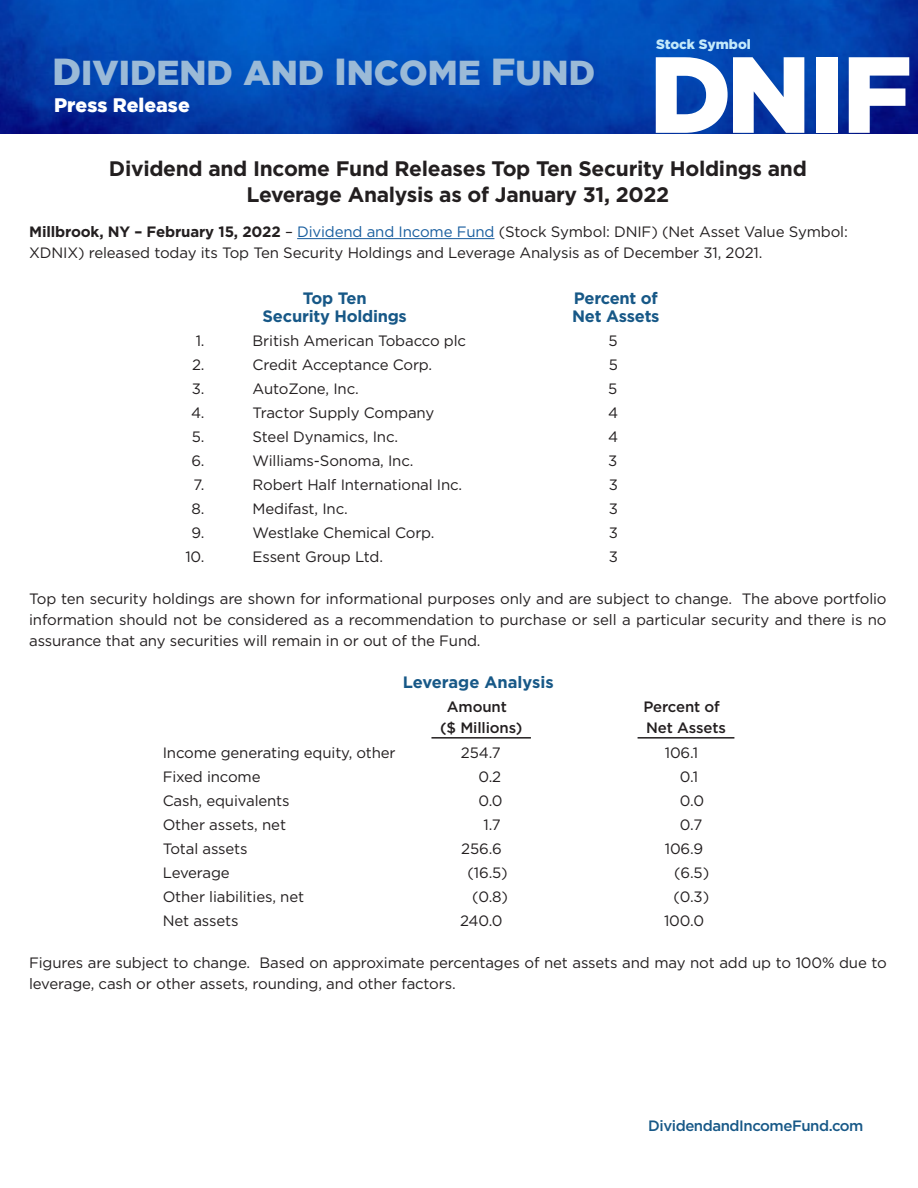
<style>
.page{position:relative;width:918px;height:1188px;background:#fff}
.page>*{position:absolute;margin:0;border:0;box-sizing:border-box;transform-origin:0 0}
.t1{font:900 108px "Gotham";color:#fff}
.t2{font:900 34.5px "Gotham";color:#9bbad7}
.Main_Headline_Page_1{font:700 21px "Gotham";letter-spacing:-.015em;color:#231f20}
.t3{font:900 19.5px "Gotham";color:#fff}
.Subhead_Blue_Light_C{font:700 16.5px "Gotham";letter-spacing:-.015em;color:#175887}
.Subhead_Blue{font:700 16.5px "Gotham";color:#175887}
.Body_Text{font:15px/21px "Gotham";letter-spacing:-.01em;color:#231f20;text-align:justify}
.Body_Text_Bold{font:15px/21px "Gotham";letter-spacing:-.01em;color:#231f20}
.Body_Text_Bold-2{font:500 15px "Gotham";letter-spacing:-.01em;color:#231f20}
.t4{font:500 15px "Gotham";letter-spacing:-.03em;color:#175887}
.t5{font:900 13.5px "Gotham";color:#c3e9fa}
.s1{font-size:37.5px}
.s2{font-style:inherit}
.s3{font-weight:700}
.s4{color:#175d9e}
</style>
<div class="page">
<img style="left:0;top:0;width:918px;height:134px">
<hr style="left:297px;top:238px;width:197px;height:1px;background:#175d9e">
<hr style="left:431px;top:737px;width:100px;height:2px;background:#231f20">
<hr style="left:638px;top:737px;width:96px;height:2px;background:#231f20">
<p class="t2" style="left:53px;top:53px;width:544px"><span class="s1">D</span><span class="s2">IVIDEND</span> AND <span class="s1">I</span>NCOME <span class="s1">F</span>UND</p>
<p class="t3" style="left:54px;top:94px;width:137px">Press Release</p>
<p class="t5" style="left:656px;top:37px;width:96px">Stock Symbol</p>
<p class="t1" style="left:649px;top:32px;width:264px">DNIF</p>
<p class="Main_Headline_Page_1" style="left:109px;top:155px;width:699px">Dividend and Income Fund Releases Top Ten Security Holdings and</p>
<p class="Main_Headline_Page_1" style="left:247px;top:180px;width:424px">Leverage Analysis as of January 31, 2022</p>
<p class="Body_Text" style="left:29px;top:221px;width:820px"><span class="s3">Millbrook, NY – February 15, 2022</span> – <span class="s4">Dividend and Income Fund</span> (Stock Symbol: DNIF) (Net Asset Value Symbol:</p>
<p class="Body_Text" style="left:29px;top:242px;width:735px">XDNIX) released today its Top Ten Security Holdings and Leverage Analysis as of December 31, 2021.</p>
<p class="Subhead_Blue_Light_C" style="left:303px;top:287px;width:65px">Top Ten</p>
<p class="Subhead_Blue_Light_C" style="left:263px;top:305px;width:146px">Security Holdings</p>
<p class="Subhead_Blue_Light_C" style="left:574px;top:287px;width:86px">Percent of</p>
<p class="Subhead_Blue_Light_C" style="left:572px;top:305px;width:89px">Net Assets</p>
<p class="Body_Text" style="left:196px;top:330px;width:10px">1.</p>
<p class="Body_Text" style="left:253px;top:330px;width:215px">British American Tobacco plc</p>
<p class="Body_Text" style="left:608px;top:330px;width:11px">5</p>
<p class="Body_Text" style="left:192px;top:354px;width:14px">2.</p>
<p class="Body_Text" style="left:253px;top:354px;width:181px">Credit Acceptance Corp.</p>
<p class="Body_Text" style="left:609px;top:354px;width:11px">5</p>
<p class="Body_Text" style="left:192px;top:378px;width:14px">3.</p>
<p class="Body_Text" style="left:253px;top:378px;width:108px">AutoZone, Inc.</p>
<p class="Body_Text" style="left:608px;top:378px;width:11px">5</p>
<p class="Body_Text" style="left:191px;top:402px;width:15px">4.</p>
<p class="Body_Text" style="left:253px;top:402px;width:183px">Tractor Supply Company</p>
<p class="Body_Text" style="left:608px;top:402px;width:12px">4</p>
<p class="Body_Text" style="left:192px;top:426px;width:14px">5.</p>
<p class="Body_Text" style="left:253px;top:426px;width:147px">Steel Dynamics, Inc.</p>
<p class="Body_Text" style="left:608px;top:426px;width:12px">4</p>
<p class="Body_Text" style="left:191px;top:450px;width:15px">6.</p>
<p class="Body_Text" style="left:253px;top:450px;width:162px">Williams-Sonoma, Inc.</p>
<p class="Body_Text" style="left:608px;top:450px;width:11px">3</p>
<p class="Body_Text" style="left:194px;top:474px;width:12px">7.</p>
<p class="Body_Text" style="left:253px;top:474px;width:211px">Robert Half International Inc.</p>
<p class="Body_Text" style="left:609px;top:474px;width:11px">3</p>
<p class="Body_Text" style="left:192px;top:498px;width:14px">8.</p>
<p class="Body_Text" style="left:253px;top:498px;width:97px">Medifast, Inc.</p>
<p class="Body_Text" style="left:609px;top:498px;width:11px">3</p>
<p class="Body_Text" style="left:192px;top:522px;width:15px">9.</p>
<p class="Body_Text" style="left:253px;top:522px;width:184px">Westlake Chemical Corp.</p>
<p class="Body_Text" style="left:609px;top:522px;width:11px">3</p>
<p class="Body_Text" style="left:185px;top:546px;width:21px">10.</p>
<p class="Body_Text" style="left:253px;top:546px;width:132px">Essent Group Ltd.</p>
<p class="Body_Text" style="left:609px;top:546px;width:11px">3</p>
<p class="Body_Text" style="left:29px;top:588px;width:859px">Top ten security holdings are shown for informational purposes only and are subject to change. The above portfolio information should not be considered as a recommendation to purchase or sell a particular security and there is no assurance that any securities will remain in or out of the Fund.</p>
<p class="Subhead_Blue" style="left:403px;top:672px;width:152px">Leverage Analysis</p>
<p class="Body_Text_Bold-2" style="left:447px;top:697px;width:61px">Amount</p>
<p class="Body_Text_Bold-2" style="left:440px;top:718px;width:84px">($ Millions)</p>
<p class="Body_Text_Bold-2" style="left:644px;top:697px;width:78px">Percent of</p>
<p class="Body_Text_Bold-2" style="left:646px;top:718px;width:81px">Net Assets</p>
<p class="Body_Text" style="left:163px;top:741px;width:235px">Income generating equity, other</p>
<p class="Body_Text" style="left:461px;top:741px;width:41px">254.7</p>
<p class="Body_Text" style="left:665px;top:741px;width:35px">106.1</p>
<p class="Body_Text" style="left:163px;top:765px;width:99px">Fixed income</p>
<p class="Body_Text" style="left:478px;top:765px;width:24px">0.2</p>
<p class="Body_Text" style="left:680px;top:765px;width:20px">0.1</p>
<p class="Body_Text" style="left:163px;top:789px;width:128px">Cash, equivalents</p>
<p class="Body_Text" style="left:478px;top:789px;width:26px">0.0</p>
<p class="Body_Text" style="left:680px;top:789px;width:26px">0.0</p>
<p class="Body_Text" style="left:163px;top:813px;width:125px">Other assets, net</p>
<p class="Body_Text" style="left:484px;top:813px;width:19px">1.7</p>
<p class="Body_Text" style="left:680px;top:813px;width:24px">0.7</p>
<p class="Body_Text" style="left:163px;top:837px;width:86px">Total assets</p>
<p class="Body_Text" style="left:461px;top:837px;width:42px">256.6</p>
<p class="Body_Text" style="left:665px;top:837px;width:40px">106.9</p>
<p class="Body_Text" style="left:163px;top:861px;width:69px">Leverage</p>
<p class="Body_Text" style="left:468px;top:861px;width:42px">(16.5)</p>
<p class="Body_Text" style="left:674px;top:861px;width:36px">(6.5)</p>
<p class="Body_Text_Bold" style="left:163px;top:885px;width:143px">Other liabilities, net</p>
<p class="Body_Text" style="left:472px;top:885px;width:37px">(0.8)</p>
<p class="Body_Text" style="left:673px;top:885px;width:37px">(0.3)</p>
<p class="Body_Text" style="left:163px;top:909px;width:77px">Net assets</p>
<p class="Body_Text" style="left:460px;top:909px;width:44px">240.0</p>
<p class="Body_Text" style="left:664px;top:909px;width:42px">100.0</p>
<p class="Body_Text_Bold" style="left:29px;top:951px;width:859px">Figures are subject to change. Based on approximate percentages of net assets and may not add up to 100% due to leverage, cash or other assets, rounding, and other factors.</p>
<p class="t4" style="left:648px;top:1116px;width:217px">DividendandIncomeFund.com</p>
</div>
